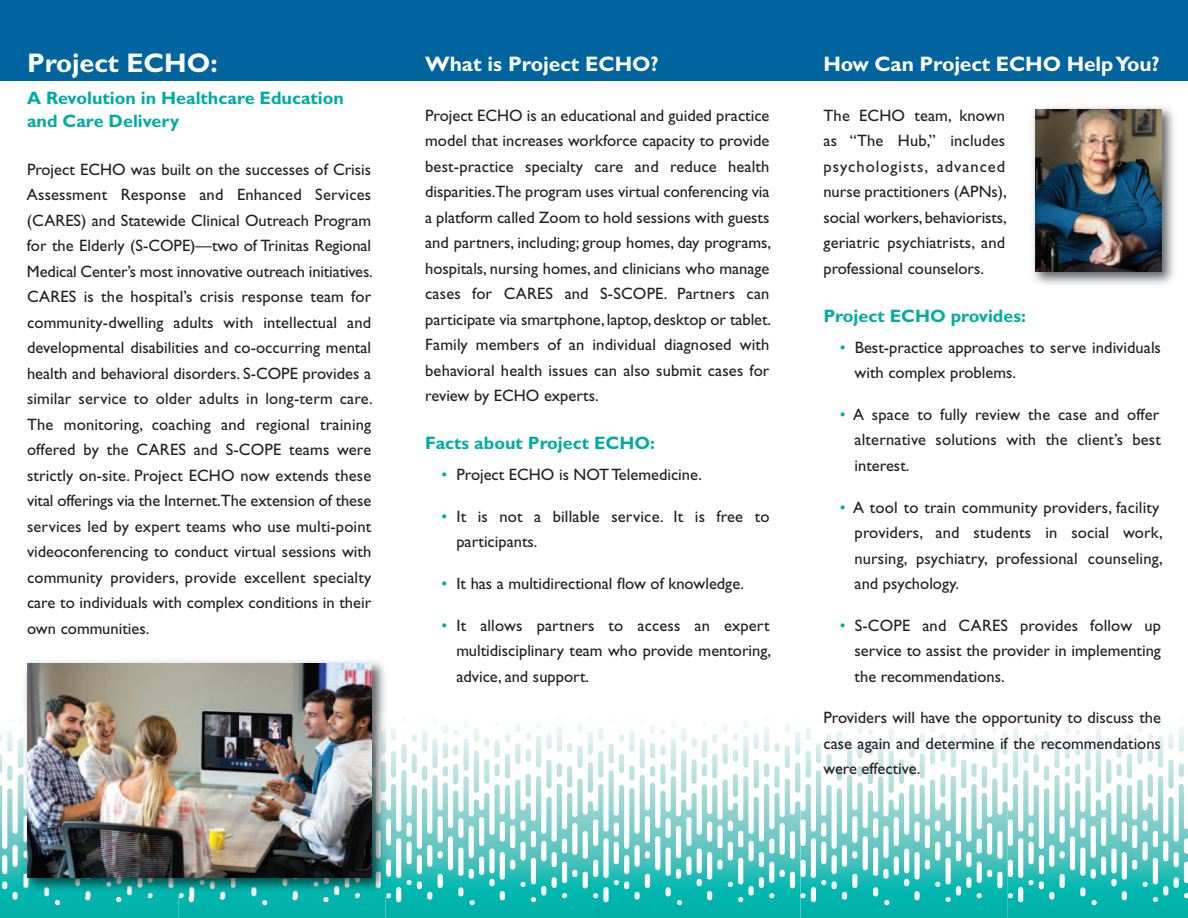
<style>
.page{position:relative;width:1188px;height:918px;background:#fff}
.page>*{position:absolute;margin:0;border:0;box-sizing:border-box;transform-origin:0 0}
.t1{font:700 27px "Gill Sans Std";color:#fff}
.t2{font:700 21px "Gill Sans Std";letter-spacing:-.005em;color:#fff}
.t3{font:700 18px/22.8px "Gill Sans Std";color:#00aca2}
.t4{font:16.5px/25.5px "Gill Sans Std";color:#231f20;text-align:justify}
.s1{color:#00aca2}
</style>
<div class="page">
<svg style="left:0;top:722px;width:1188px;height:196px"></svg>
<svg style="left:80px;top:897px;width:93px;height:5px"></svg>
<svg style="left:287px;top:897px;width:93px;height:5px"></svg>
<svg style="left:495px;top:722px;width:93px;height:180px"></svg>
<svg style="left:702px;top:722px;width:93px;height:180px"></svg>
<svg style="left:909px;top:722px;width:94px;height:180px"></svg>
<svg style="left:1117px;top:722px;width:71px;height:180px"></svg>
<div style="left:0;top:0;width:1188px;height:81px;background:#00649e"></div>
<img style="left:20px;top:661px;width:371px;height:236px">
<img style="left:27px;top:663px;width:344px;height:215px">
<img style="left:1033px;top:107px;width:141px;height:177px">
<img style="left:1035px;top:109px;width:126px;height:163px">
<h1 class="t1" style="left:27px;top:53px;width:192px">Project ECHO:</h1>
<p class="t3" style="left:27px;top:88px;width:318px">A Revolution in Healthcare Education and Care Delivery</p>
<p class="t4" style="left:27px;top:158px;width:347px">Project ECHO was built on the successes of Crisis Assessment Response and Enhanced Services (CARES) and Statewide Clinical Outreach Program for the Elderly (S-COPE)—two of Trinitas Regional Medical Center’s most innovative outreach initiatives.<br>CARES is the hospital’s crisis response team for community-dwelling adults with intellectual and developmental disabilities and co-occurring mental health and behavioral disorders. S-COPE provides a similar service to older adults in long-term care.<br>The monitoring, coaching and regional training offered by the CARES and S-COPE teams were strictly on-site. Project ECHO now extends these vital offerings via the Internet.The extension of these services led by expert teams who use multi-point videoconferencing to conduct virtual sessions with community providers, provide excellent specialty care to individuals with complex conditions in their own communities.</p>
<p class="t2" style="left:425px;top:56px;width:235px">What is Project ECHO?</p>
<p class="t4" style="left:425px;top:104px;width:347px">Project ECHO is an educational and guided practice model that increases workforce capacity to provide best-practice specialty care and reduce health disparities.The program uses virtual conferencing via a platform called Zoom to hold sessions with guests and partners, including; group homes, day programs, hospitals, nursing homes, and clinicians who manage cases for CARES and S-SCOPE. Partners can participate via smartphone, laptop, desktop or tablet.<br>Family members of an individual diagnosed with behavioral health issues can also submit cases for review by ECHO experts.</p>
<p class="t3" style="left:425px;top:433px;width:231px">Facts about Project ECHO:</p>
<p class="t4" style="left:441px;top:463px;width:262px"><span class="s1">•</span> Project ECHO is NOT Telemedicine.</p>
<p class="t4" style="left:456px;top:505px;width:315px;text-indent:-15px"><span class="s1">•</span> It is not a billable service. It is free to participants.</p>
<p class="t4" style="left:441px;top:572px;width:304px"><span class="s1">•</span> It has a multidirectional flow of knowledge.</p>
<p class="t4" style="left:456px;top:614px;width:316px;text-indent:-15px"><span class="s1">•</span> It allows partners to access an expert multidisciplinary team who provide mentoring, advice, and support.</p>
<p class="t2" style="left:824px;top:56px;width:338px">How Can Project ECHO HelpYou?</p>
<p class="t4" style="left:823px;top:104px;width:185px">The ECHO team, known as “The Hub,” includes psychologists, advanced nurse practitioners (APNs), social workers, behaviorists, geriatric psychiatrists, and professional counselors.</p>
<p class="t3" style="left:824px;top:306px;width:204px">Project ECHO provides:</p>
<p class="t4" style="left:855px;top:336px;width:308px;text-indent:-15px"><span class="s1">•</span> Best-practice approaches to serve individuals with complex problems.</p>
<p class="t4" style="left:855px;top:403px;width:308px;text-indent:-15px"><span class="s1">•</span> A space to fully review the case and offer alternative solutions with the client’s best interest.</p>
<p class="t4" style="left:855px;top:496px;width:310px;text-align:left;text-indent:-15px"><span class="s1">•</span> A tool to train community providers, facility providers, and students in social work, nursing, psychiatry, professional counseling, and psychology.</p>
<p class="t4" style="left:855px;top:614px;width:308px;text-indent:-15px"><span class="s1">•</span> S-COPE and CARES provides follow up service to assist the provider in implementing the recommendations.</p>
<p class="t4" style="left:823px;top:707px;width:339px">Providers will have the opportunity to discuss the case again and determine if the recommendations were effective.</p>
</div>
